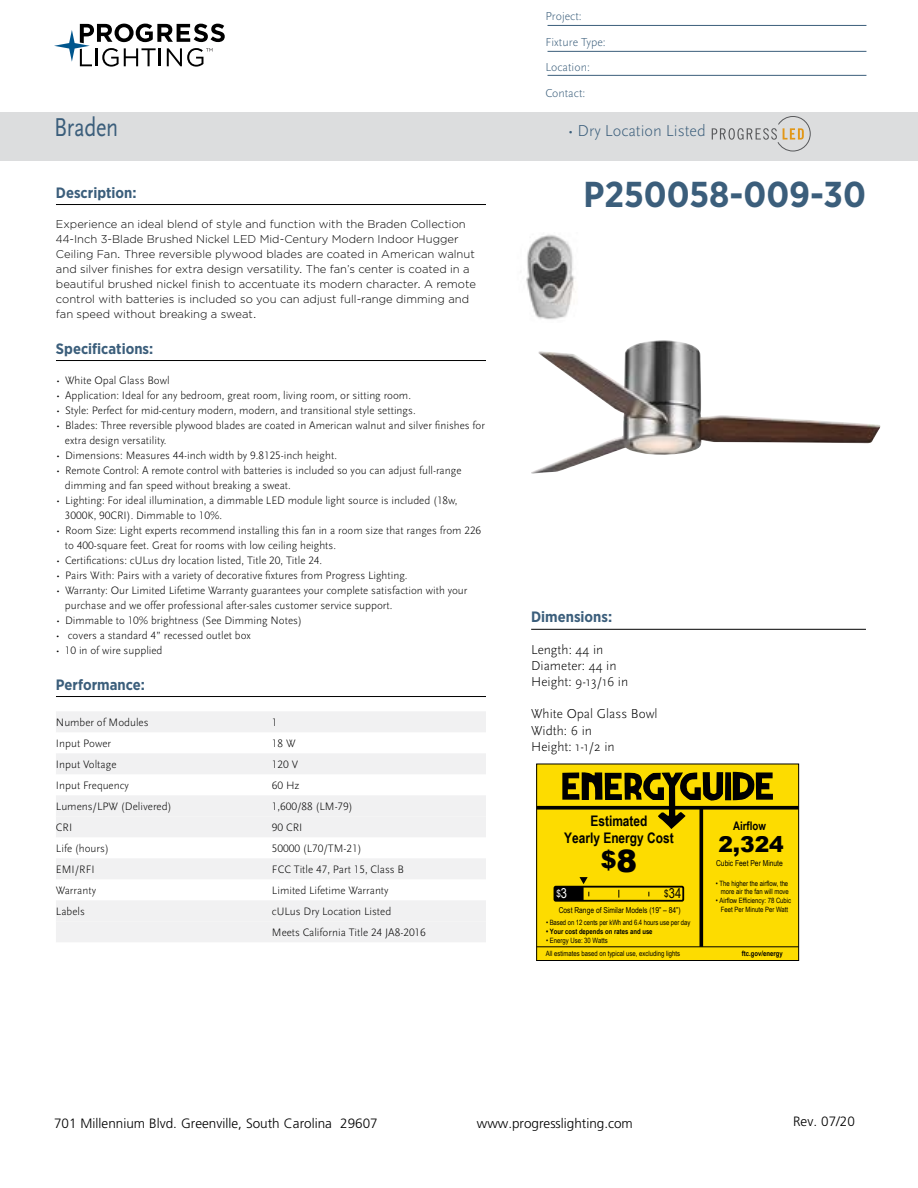
<style>
.page{position:relative;width:918px;height:1188px;background:#fff}
.page>*{position:absolute;margin:0;border:0;box-sizing:border-box;transform-origin:0 0}
.t1{font:700 36px "Gotham Narrow";color:#3b5e7b}
.t2{font:27px "Scala Sans Pro";letter-spacing:-.01em;color:#3b5e7b;scale:.82 1}
.t3{font:900 23.7px "Arial";color:#000}
.t4{font:900 21.9px "Arial";color:#000}
.t5{font:300 16.5px "Scala Sans Pro";color:#3b5e7b}
.t6{font:700 15px "Gotham Narrow";color:#3b5e7b}
.t7{font:700 14.55px/16.4px "Arial Narrow";color:#000;text-align:center}
.t8{font:13.65px "Arial Narrow";color:#000}
.t9{font:300 13.5px/16.2px "Scala Sans Pro";color:#000}
.t10{font:300 13.5px "Frutiger LT Std";color:#000}
.t11{font:300 12px/25.5px "Scala Sans Pro";color:#3b5e7b}
.t12{font:700 11.85px "Arial Narrow";color:#000}
.t13{font:300 11.25px/15px "Scala Sans Pro";color:#000}
.t14{font:300 11.25px/15px "Gotham";color:#000}
.t15{font:10.05px "Arial Narrow";color:#fff}
.t16{font:8.25px "Arial Narrow";color:#000}
.t17{font:7.35px/8.2px "Arial Narrow";color:#000;text-align:right}
.t18{font:700 7.35px "Arial Narrow";color:#000}
.s1{font-size:30.9px}
.s2{font-size:13.65px}
.s3{font-size:10.05px}
</style>
<div class="page">
<svg style="left:54px;top:24px;width:171px;height:43px"></svg>
<img style="left:531px;top:340px;width:349px;height:134px">
<hr style="left:56px;top:204px;width:430px;height:1px;background:#000">
<hr style="left:56px;top:360px;width:430px;height:1px;background:#000">
<hr style="left:56px;top:696px;width:430px;height:1px;background:#000">
<div style="left:56px;top:711px;width:430px;height:21px;background:#f1f1f2"></div>
<div style="left:56px;top:753px;width:430px;height:21px;background:#f1f1f2"></div>
<div style="left:56px;top:795px;width:430px;height:21px;background:#f1f1f2"></div>
<div style="left:56px;top:816px;width:430px;height:21px;background:#f1f1f2"></div>
<div style="left:56px;top:858px;width:430px;height:21px;background:#f1f1f2"></div>
<div style="left:56px;top:900px;width:430px;height:21px;background:#f1f1f2"></div>
<div style="left:56px;top:921px;width:430px;height:21px;background:#f1f1f2"></div>
<hr style="left:531px;top:629px;width:335px;height:1px;background:#000">
<div style="left:0;top:112px;width:918px;height:48px;background:#dcddde"></div>
<svg style="left:712px;top:116px;width:98px;height:35px"></svg>
<img style="left:526px;top:234px;width:50px;height:86px">
<hr style="left:548px;top:25px;width:318px;height:1px;background:#3b5e7b">
<hr style="left:548px;top:51px;width:318px;height:1px;background:#3b5e7b">
<hr style="left:548px;top:75px;width:318px;height:1px;background:#3b5e7b">
<div style="left:537px;top:764px;width:262px;height:197px;background:#fddc00"></div>
<svg style="left:538px;top:806px;width:259px;height:4px"></svg>
<hr style="left:537px;top:946px;width:262px;height:1px;background:#000">
<div style="left:554px;top:886px;width:130px;height:16px;border:2px solid #000"></div>
<svg style="left:555px;top:877px;width:34px;height:23px"></svg>
<svg style="left:699px;top:829px;width:4px;height:118px"></svg>
<svg style="left:562px;top:772px;width:211px;height:57px"></svg>
<div style="left:536px;top:764px;width:263px;height:197px;border:1px solid #000"></div>
<p class="t11" style="left:545px;top:4px;width:62px">Project:<br>Fixture Type:<br>Location:<br>Contact:</p>
<h2 class="t2" style="left:54px;top:112px;width:80px">Braden</h2>
<h3 class="t5" style="left:568px;top:122px;width:139px">• Dry Location Listed</h3>
<h3 class="t6" style="left:56px;top:183px;width:82px">Description:</h3>
<p class="t14" style="left:56px;top:216px;width:422px">Experience an ideal blend of style and function with the Braden Collection 44-Inch 3-Blade Brushed Nickel LED Mid-Century Modern Indoor Hugger Ceiling Fan. Three reversible plywood blades are coated in American walnut and silver finishes for extra design versatility. The fan’s center is coated in a beautiful brushed nickel finish to accentuate its modern character. A remote control with batteries is included so you can adjust full-range dimming and fan speed without breaking a sweat.</p>
<h3 class="t6" style="left:56px;top:339px;width:99px">Specifications:</h3>
<p class="t13" style="left:56px;top:372px;width:115px">• White Opal Glass Bowl</p>
<p class="t13" style="left:56px;top:387px;width:356px">• Application: Ideal for any bedroom, great room, living room, or sitting room.</p>
<p class="t13" style="left:56px;top:402px;width:361px">• Style: Perfect for mid-century modern, modern, and transitional style settings.</p>
<p class="t13" style="left:65px;top:417px;width:422px;text-indent:-9px">• Blades: Three reversible plywood blades are coated in American walnut and silver finishes for extra design versatility.</p>
<p class="t13" style="left:56px;top:447px;width:282px">• Dimensions: Measures 44-inch width by 9.8125-inch height.</p>
<p class="t13" style="left:65px;top:462px;width:398px;text-indent:-9px">• Remote Control: A remote control with batteries is included so you can adjust full-range dimming and fan speed without breaking a sweat.</p>
<p class="t13" style="left:65px;top:492px;width:394px;text-indent:-9px">• Lighting: For ideal illumination, a dimmable LED module light source is included (18w,<br>3000K, 90CRI). Dimmable to 10%.</p>
<p class="t13" style="left:65px;top:522px;width:418px;text-indent:-9px">• Room Size: Light experts recommend installing this fan in a room size that ranges from 226 to 400-square feet. Great for rooms with low ceiling heights.</p>
<p class="t13" style="left:56px;top:552px;width:268px">• Certifications: cULus dry location listed, Title 20, Title 24.</p>
<p class="t13" style="left:56px;top:567px;width:353px">• Pairs With: Pairs with a variety of decorative fixtures from Progress Lighting.</p>
<p class="t13" style="left:65px;top:582px;width:404px;text-indent:-9px">• Warranty: Our Limited Lifetime Warranty guarantees your complete satisfaction with your purchase and we offer professional after-sales customer service support.</p>
<p class="t13" style="left:56px;top:612px;width:247px">• Dimmable to 10% brightness (See Dimming Notes)</p>
<p class="t13" style="left:56px;top:627px;width:196px">• covers a standard 4” recessed outlet box</p>
<p class="t13" style="left:56px;top:642px;width:108px">• 10 in of wire supplied</p>
<h3 class="t6" style="left:56px;top:675px;width:90px">Performance:</h3>
<p class="t13" style="left:56px;top:714px;width:94px">Number of Modules</p>
<p class="t13" style="left:272px;top:714px;width:7px">1</p>
<p class="t13" style="left:56px;top:735px;width:57px">Input Power</p>
<p class="t13" style="left:272px;top:735px;width:25px">18 W</p>
<p class="t13" style="left:56px;top:756px;width:62px">Input Voltage</p>
<p class="t13" style="left:272px;top:756px;width:28px">120 V</p>
<p class="t13" style="left:56px;top:777px;width:74px">Input Frequency</p>
<p class="t13" style="left:272px;top:777px;width:29px">60 Hz</p>
<p class="t13" style="left:56px;top:798px;width:117px">Lumens/LPW (Delivered)</p>
<p class="t13" style="left:272px;top:798px;width:82px">1,600/88 (LM-79)</p>
<p class="t13" style="left:56px;top:820px;width:18px">CRI</p>
<p class="t13" style="left:272px;top:820px;width:32px">90 CRI</p>
<p class="t13" style="left:56px;top:841px;width:54px">Life (hours)</p>
<p class="t13" style="left:272px;top:841px;width:91px">50000 (L70/TM-21)</p>
<p class="t13" style="left:56px;top:862px;width:40px">EMI/RFI</p>
<p class="t13" style="left:272px;top:862px;width:134px">FCC Title 47, Part 15, Class B</p>
<p class="t13" style="left:56px;top:883px;width:42px">Warranty</p>
<p class="t13" style="left:272px;top:883px;width:118px">Limited Lifetime Warranty</p>
<p class="t13" style="left:56px;top:904px;width:30px">Labels</p>
<p class="t13" style="left:272px;top:901px;width:155px;line-height:21px">cULus Dry Location Listed<br>Meets California Title 24 JA8-2016</p>
<h1 class="t1" style="left:583px;top:171px;width:284px">P250058-009-30</h1>
<h3 class="t6" style="left:531px;top:607px;width:83px">Dimensions:</h3>
<p class="t9" style="left:531px;top:641px;width:99px">Length: 44 in<br>Diameter: 44 in<br>Height: 9-13/16 in</p>
<p class="t9" style="left:531px;top:706px;width:128px">White Opal Glass Bowl<br>Width: 6 in<br>Height: 1-1/2 in</p>
<p class="t7" style="left:564px;top:812px;width:111px">Estimated<br>Yearly Energy Cost</p>
<h3 class="t3" style="left:601px;top:842px;width:38px">$<span class="s1">8</span></h3>
<p class="t15" style="left:556px;top:886px;width:12px">$<span class="s2">3</span></p>
<p class="t8" style="left:664px;top:884px;width:19px"><span class="s3">$</span>34</p>
<p class="t16" style="left:559px;top:904px;width:124px">Cost Range of Similar Models (19” – 84”)</p>
<p class="t17" style="left:546px;top:918px;width:146px">• Based on 12 cents per kWh and 6.4 hours use per day</p>
<p class="t18" style="left:546px;top:926px;width:108px">• Your cost depends on rates and use</p>
<p class="t17" style="left:546px;top:936px;width:63px">• Energy Use: 30 Watts</p>
<p class="t17" style="left:546px;top:949px;width:136px">All estimates based on typical use, excluding lights</p>
<p class="t12" style="left:733px;top:816px;width:34px">Airflow</p>
<h3 class="t4" style="left:718px;top:829px;width:67px">2,324</h3>
<p class="t16" style="left:716px;top:857px;width:68px">Cubic Feet Per Minute</p>
<p class="t17" style="left:716px;top:879px;width:74px">• The higher the airflow, the more air the fan will move</p>
<p class="t17" style="left:716px;top:896px;width:77px;line-height:9.1px;text-align:center">• Airflow Efficiency: 78 Cubic<br>Feet Per Minute Per Watt</p>
<p class="t18" style="left:742px;top:948px;width:42px">ftc.gov/energy</p>
<p class="t10" style="left:54px;top:1115px;width:325px">701 Millennium Blvd. Greenville, South Carolina 29607</p>
<p class="t10" style="left:477px;top:1115px;width:158px">www.progresslighting.com</p>
<p class="t10" style="left:793px;top:1114px;width:63px">Rev. 07/20</p>
</div>
